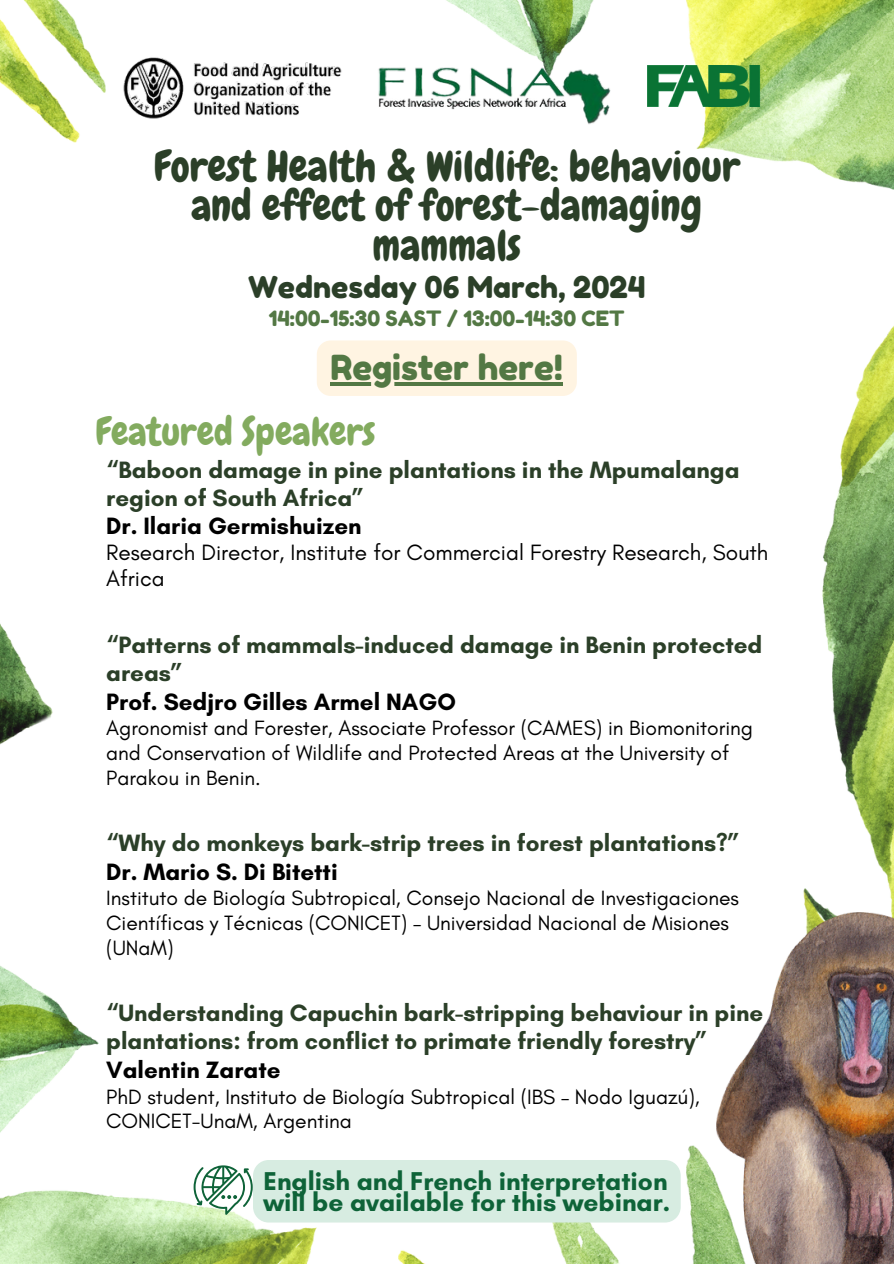
<style>
.page{position:relative;width:894px;height:1264px;background:#fff}
.page>*{position:absolute;margin:0;border:0;box-sizing:border-box;transform-origin:0 0}
.t1{font:42.45px/39.3px "Chewy";color:#2b3f28;text-align:center}
.t2{font:38.7px "Chewy";color:#83ab5f}
.t3{font:34.5px "Fredoka One";color:#537844}
.t4{font:30px "Fredoka One";color:#2b3f28}
.t5{font:700 26.25px/20.2px "Glacial Indifference";color:#0e6338}
.t6{font:700 24px/28.2px "Glacial Indifference";color:#2b3f28}
.t7{font:700 24px "Glacial Indifference";color:#000}
.t8{font:22.5px/25.8px "Glacial Indifference";color:#000}
.t9{font:21px/24.8px "Glacial Indifference";color:#000}
.t10{font:21px "Fredoka One";color:#537844}
</style>
<div class="page">
<img style="left:0;top:0;width:893px;height:1263px">
<img style="left:373px;top:56px;width:237px;height:70px">
<img style="left:102px;top:52px;width:257px;height:73px">
<img style="left:119px;top:57px;width:226px;height:69px">
<img style="left:647px;top:66px;width:123px;height:40px">
<div style="left:317px;top:340px;width:259px;height:56px;background:#fff4e2"></div>
<hr style="left:330px;top:382px;width:233px;height:3px;background:#537844">
<svg style="left:193px;top:1159px;width:487px;height:63px;background:#d5eade"></svg>
<img style="left:716px;top:912px;width:177px;height:351px">
<p class="t1" style="left:154px;top:147px;width:587px">Forest Health &amp; Wildlife: behaviour and effect of forest-damaging mammals</p>
<p class="t4" style="left:248px;top:269px;width:399px">Wednesday 06 March, 2024</p>
<p class="t10" style="left:269px;top:305px;width:357px">14:00-15:30 SAST / 13:00-14:30 CET</p>
<p class="t3" style="left:330px;top:346px;width:234px">Register here!</p>
<p class="t2" style="left:96px;top:407px;width:281px">Featured Speakers</p>
<p class="t6" style="left:106px;top:455px;width:634px">“Baboon damage in pine plantations in the Mpumalanga region of South Africa”</p>
<h1 class="t7" style="left:106px;top:511px;width:257px">Dr. Ilaria Germishuizen</h1>
<h3 class="t8" style="left:106px;top:539px;width:663px">Research Director, Institute for Commercial Forestry Research, South<br>Africa</h3>
<p class="t6" style="left:106px;top:630px;width:657px">“Patterns of mammals-induced damage in Benin protected areas”</p>
<h2 class="t7" style="left:106px;top:686px;width:351px">Prof. Sedjro Gilles Armel NAGO</h2>
<h1 class="t9" style="left:106px;top:715px;width:648px">Agronomist and Forester, Associate Professor (CAMES) in Biomonitoring and Conservation of Wildlife and Protected Areas at the University of<br>Parakou in Benin.</h1>
<p class="t6" style="left:106px;top:828px;width:635px">“Why do monkeys bark-strip trees in forest plantations?”</p>
<p class="t7" style="left:106px;top:856px;width:233px">Dr. Mario S. Di Bitetti</p>
<p class="t9" style="left:106px;top:885px;width:634px">Instituto de Biología Subtropical, Consejo Nacional de Investigaciones<br>Científicas y Técnicas (CONICET) – Universidad Nacional de Misiones (UNaM)</p>
<p class="t6" style="left:106px;top:998px;width:658px">“Understanding Capuchin bark-stripping behaviour in pine plantations: from conflict to primate friendly forestry”</p>
<p class="t7" style="left:106px;top:1054px;width:176px">Valentin Zarate</p>
<p class="t9" style="left:106px;top:1083px;width:595px">PhD student, Instituto de Biología Subtropical (IBS – Nodo Iguazú),<br>CONICET-UnaM, Argentina</p>
<p class="t5" style="left:263px;top:1170px;width:408px">English and French interpretation will be available for this webinar.</p>
</div>
